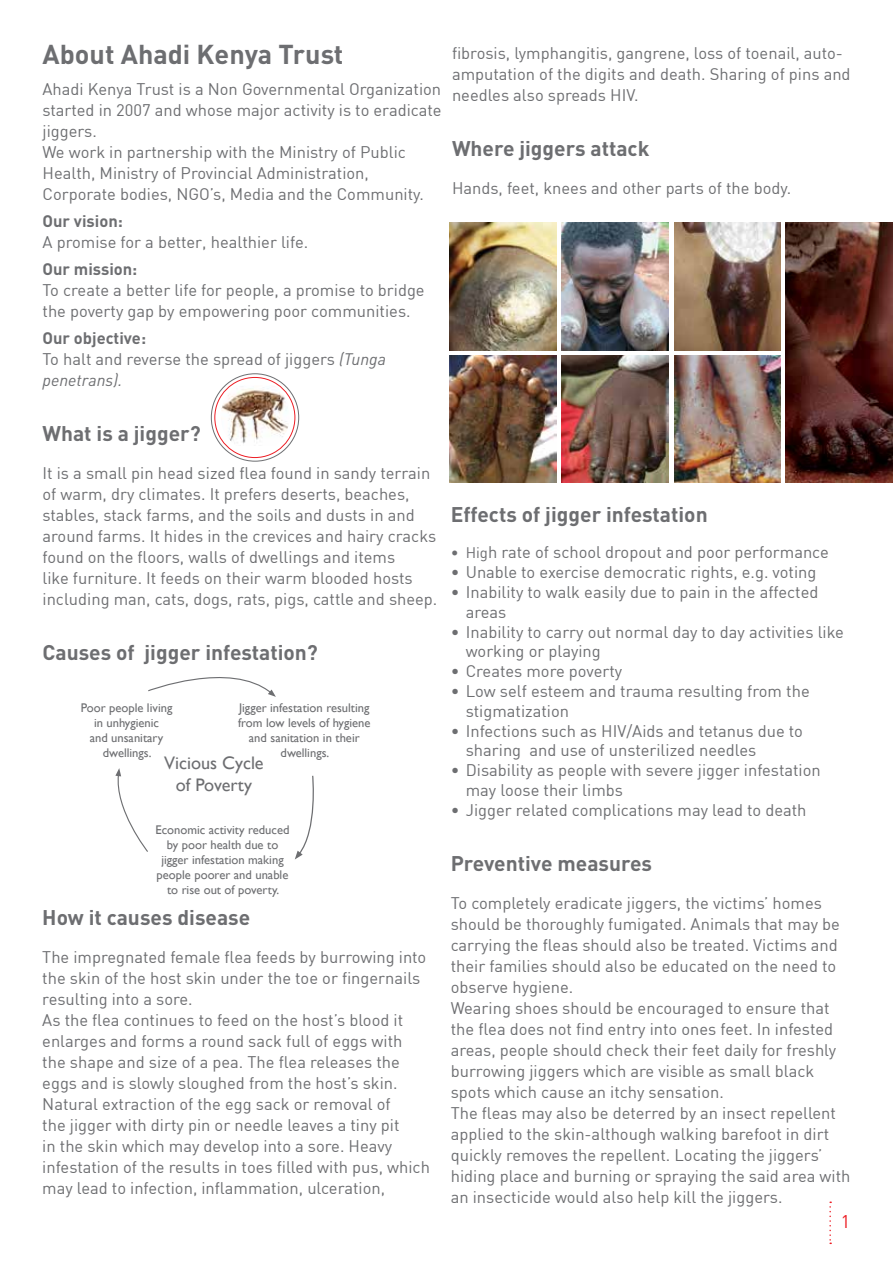
<style>
.page{position:relative;width:893px;height:1263px;background:#fff}
.page>*{position:absolute;margin:0;border:0;box-sizing:border-box;transform-origin:0 0}
.t1{font:700 27px "DIN";color:#6d6e71}
.t2{font:700 21px "DIN";color:#6d6e71}
.t3{font:18.15px/21.8px "Gill Sans";color:#6d6e71;text-align:center}
.t4{font:18px "DIN";color:#ed1d24}
.t5{font:16.5px/21px "DIN";color:#6d6e71}
.t6{font:700 16.5px "DIN";color:#6d6e71}
.t7{font:12.6px/15.1px "Gill Sans";color:#6d6e71;text-align:center}
.s1{font-weight:700}
.s2{font-style:italic}
.s3{font-size:15px}
</style>
<div class="page">
<svg style="left:829px;top:1201px;width:2px;height:43px"></svg>
<svg style="left:295px;top:775px;width:19px;height:84px"></svg>
<svg style="left:148px;top:677px;width:128px;height:20px"></svg>
<svg style="left:115px;top:768px;width:33px;height:84px"></svg>
<svg style="left:211px;top:374px;width:88px;height:87px"></svg>
<div style="left:215px;top:377px;width:80px;height:80px;background:#fff;border-radius:50%"></div>
<div style="left:214px;top:377px;width:81px;height:81px;border:1px solid #ed1d24;border-radius:50%"></div>
<img style="left:221px;top:385px;width:69px;height:61px">
<img style="left:786px;top:222px;width:107px;height:261px">
<img style="left:562px;top:355px;width:106px;height:128px">
<img style="left:450px;top:355px;width:106px;height:128px">
<img style="left:562px;top:222px;width:106px;height:128px">
<img style="left:450px;top:222px;width:106px;height:128px">
<img style="left:674px;top:355px;width:106px;height:128px">
<img style="left:674px;top:222px;width:106px;height:128px">
<h1 class="t1" style="left:43px;top:36px;width:302px">About Ahadi Kenya Trust</h1>
<p class="t5" style="left:43px;top:78px;width:400px">Ahadi Kenya Trust is a Non Governmental Organization started in 2007 and whose major activity is to eradicate jiggers.<br>We work in partnership with the Ministry of Public Health, Ministry of Provincial Administration, Corporate bodies, NGO’s, Media and the Community.</p>
<p class="t6" style="left:43px;top:210px;width:82px">Our vision:</p>
<p class="t5" style="left:43px;top:231px;width:267px">A promise for a better, healthier life.</p>
<p class="t6" style="left:43px;top:258px;width:96px">Our mission:</p>
<p class="t5" style="left:43px;top:279px;width:384px">To create a better life for people, a promise to bridge the poverty gap by empowering poor communities.</p>
<p class="t5" style="left:43px;top:327px;width:345px"><span class="s1">Our objective:<br></span>To halt and reverse the spread of jiggers <span class="s2">(Tunga penetrans).</span></p>
<p class="t2" style="left:43px;top:419px;width:160px">What is a jigger?</p>
<p class="t5" style="left:43px;top:462px;width:396px">It is a small pin head sized flea found in sandy terrain of warm, dry climates. It prefers deserts, beaches, stables, stack farms, and the soils and dusts in and around farms. It hides in the crevices and hairy cracks found on the floors, walls of dwellings and items<br>like furniture. It feeds on their warm blooded hosts including man, cats, dogs, rats, pigs, cattle and sheep.</p>
<p class="t2" style="left:43px;top:638px;width:277px">Causes of jigger infestation?</p>
<p class="t7" style="left:81px;top:700px;width:93px">Poor people living in unhygienic<br>and unsanitary dwellings.</p>
<p class="t7" style="left:238px;top:700px;width:134px">Jigger infestation resulting from low levels of hygiene and sanitation in their dwellings.</p>
<p class="t3" style="left:164px;top:753px;width:101px">Vicious Cycle of Poverty</p>
<p class="t7" style="left:155px;top:822px;width:136px">Economic activity reduced by poor health due to jigger infestation making people poorer and unable to rise out of poverty.</p>
<p class="t2" style="left:42px;top:904px;width:209px">How it causes disease</p>
<p class="t5" style="left:42px;top:946px;width:389px">The impregnated female flea feeds by burrowing into the skin of the host skin under the toe or fingernails resulting into a sore.<br>As the flea continues to feed on the host’s blood it enlarges and forms a round sack full of eggs with the shape and size of a pea. The flea releases the eggs and is slowly sloughed from the host’s skin.<br>Natural extraction of the egg sack or removal of<br>the jigger with dirty pin or needle leaves a tiny pit<br>in the skin which may develop into a sore. Heavy infestation of the results in toes fi lled with pus, which may lead to infection, inflammation, ulceration,</p>
<p class="t5" style="left:452px;top:42px;width:400px">fi brosis, lymphangitis, gangrene, loss of toenail, auto&shy;amputation of the digits and death. Sharing of pins and needles also spreads HIV.</p>
<p class="t2" style="left:452px;top:134px;width:199px">Where jiggers attack</p>
<p class="t5" style="left:452px;top:177px;width:341px">Hands, feet, knees and other parts of the body.</p>
<p class="t2" style="left:451px;top:500px;width:258px">Effects of jigger infestation</p>
<p class="t5" style="left:451px;top:542px;width:380px"><span class="s3">• Hig</span>h rate of school dropout and poor performance</p>
<p class="t5" style="left:451px;top:561px;width:367px">• Unable to exercise democratic rights, e.g. voting</p>
<p class="t5" style="left:466px;top:582px;width:354px;line-height:19.8px;text-indent:-15px">• Inability to walk easily due to pain in the affected areas</p>
<p class="t5" style="left:466px;top:621px;width:380px;line-height:19.8px;text-indent:-15px">• Inability to carry out normal day to day activities like working or playing</p>
<p class="t5" style="left:451px;top:660px;width:173px">• Creates more poverty</p>
<p class="t5" style="left:466px;top:681px;width:345px;line-height:19.8px;text-indent:-15px">• Low self esteem and trauma resulting from the stigmatization</p>
<p class="t5" style="left:466px;top:720px;width:339px;line-height:19.8px;text-indent:-15px">• Infections such as HIV/Aids and tetanus due to sharing and use of unsterilized needles</p>
<p class="t5" style="left:466px;top:760px;width:356px;line-height:19.8px;text-indent:-15px">• Disability as people with severe jigger infestation may loose their limbs</p>
<p class="t5" style="left:451px;top:799px;width:357px">• Jigger related complications may lead to death</p>
<p class="t2" style="left:451px;top:849px;width:203px">Preventive measures</p>
<p class="t5" style="left:451px;top:892px;width:401px">To completely eradicate jiggers, the victims’ homes should be thoroughly fumigated. Animals that may be carrying the fleas should also be treated. Victims and their families should also be educated on the need to observe hygiene.<br>Wearing shoes should be encouraged to ensure that the flea does not fi nd entry into ones feet. In infested areas, people should check their feet daily for freshly burrowing jiggers which are visible as small black spots which cause an itchy sensation.<br>The fleas may also be deterred by an insect repellent applied to the skin-although walking barefoot in dirt quickly removes the repellent. Locating the jiggers’ hiding place and burning or spraying the said area with an insecticide would also help kill the jiggers.</p>
<p class="t4" style="left:841px;top:1211px;width:11px">1</p>
</div>
